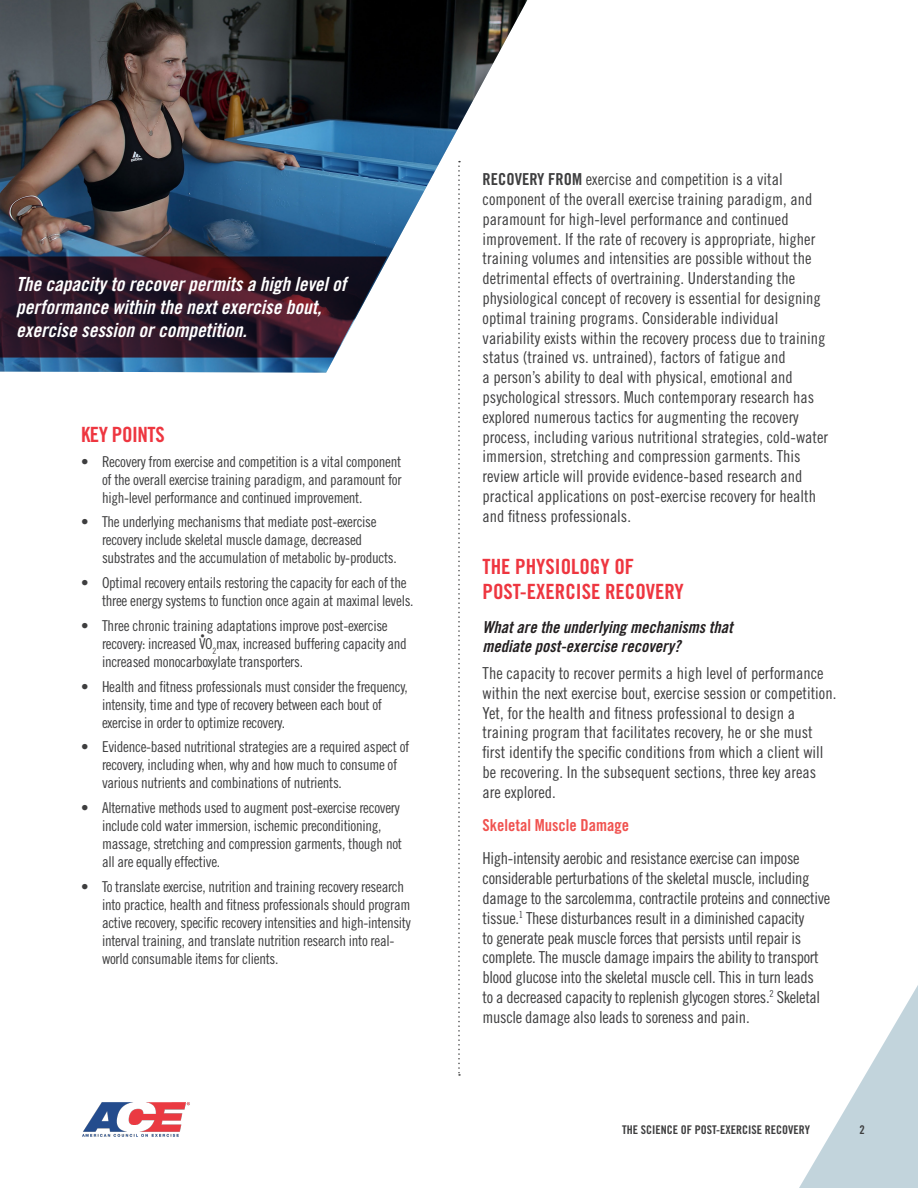
<style>
.page{position:relative;width:918px;height:1188px;background:#fff}
.page>*{position:absolute;margin:0;border:0;box-sizing:border-box;transform-origin:0 0}
.Section_Header{font:21px/25.2px "Trade Gothic LT Std Bd Cn 20";color:#ee3640}
.Section_Header-2{font:21px "Trade Gothic LT Std Bd Cn 20";letter-spacing:-.02em;color:#ee3640}
.Body_Copy{font:19.5px/23.4px "Trade Gothic LT Std Bd Cn 20 Obl";color:#fff}
.Body_Copy-2{font:16.5px/19.8px "Trade Gothic LT Std Cn 18";color:#3e3e3f}
.Body_Copy-3{font:16.5px/19.8px "Trade Gothic LT Std Cn 18";letter-spacing:-.02em;color:#3e3e3f}
.Subsection_Header{font:16.5px/19.8px "Trade Gothic LT Std Bd Cn 20 Obl";color:#231f20}
.Pull_Quote{font:16.5px "Trade Gothic LT Std Bd Cn 20";color:#f0524f}
.t1{font:15px/18px "Trade Gothic LT Std Cn 18";letter-spacing:-.02em;color:#3e3e3f}
.t2{font:12px "Trade Gothic LT Std Bd Cn 20";color:#3e3e3f}
.t3{font:8.7px "Trade Gothic LT Std Cn 18";color:#3e3e3f}
.s1{font-family:"Trade Gothic LT Std Bd Cn 20"}
</style>
<div class="page">
<svg style="left:799px;top:985px;width:119px;height:203px"></svg>
<svg style="left:458px;top:374px;width:2px;height:702px"></svg>
<img style="left:0;top:0;width:528px;height:373px">
<img style="left:82px;top:1102px;width:108px;height:35px">
<svg style="left:0;top:256px;width:387px;height:102px;background:#3b2433"></svg>
<p class="Body_Copy" style="left:16px;top:272px;width:332px">The capacity to recover permits a high level of performance within the next exercise bout, exercise session or competition.</p>
<p class="Section_Header-2" style="left:81px;top:422px;width:85px">KEY POINTS</p>
<p class="t1" style="left:102px;top:452px;width:301px;text-align:justify;text-indent:-21px">• Recovery from exercise and competition is a vital component of the overall exercise training paradigm, and paramount for high-level performance and continued improvement.</p>
<p class="t1" style="left:102px;top:513px;width:296px;text-indent:-21px">• The underlying mechanisms that mediate post-exercise recovery include skeletal muscle damage, decreased substrates and the accumulation of metabolic by-products.</p>
<p class="t1" style="left:102px;top:574px;width:313px;text-indent:-21px">• Optimal recovery entails restoring the capacity for each of the three energy systems to function once again at maximal levels.</p>
<p class="t1" style="left:102px;top:616px;width:306px;text-indent:-21px">• Three chronic training adaptations improve post-exercise recovery: increased VO<sub>2</sub>max, increased buffering capacity and</p>
<p class="t3" style="left:201px;top:631px;width:6px">•</p>
<p class="t1" style="left:102px;top:652px;width:203px">increased monocarboxylate transporters.</p>
<p class="t1" style="left:102px;top:677px;width:307px;text-indent:-21px">• Health and fitness professionals must consider the frequency, intensity, time and type of recovery between each bout of exercise in order to optimize recovery.</p>
<p class="t1" style="left:102px;top:738px;width:309px;text-indent:-21px">• Evidence-based nutritional strategies are a required aspect of recovery, including when, why and how much to consume of various nutrients and combinations of nutrients.</p>
<p class="t1" style="left:102px;top:799px;width:302px;text-indent:-21px">• Alternative methods used to augment post-exercise recovery include cold water immersion, ischemic preconditioning, massage, stretching and compression garments, though not all are equally effective.</p>
<p class="t1" style="left:102px;top:877px;width:310px;text-indent:-21px">• To translate exercise, nutrition and training recovery research into practice, health and fitness professionals should program active recovery, specific recovery intensities and high-intensity interval training, and translate nutrition research into real&shy;world consumable items for clients.</p>
<p class="Body_Copy-2" style="left:483px;top:169px;width:347px"><span class="s1">RECOVERY FROM</span> exercise and competition is a vital component of the overall exercise training paradigm, and paramount for high-level performance and continued improvement. If the rate of recovery is appropriate, higher training volumes and intensities are possible without the detrimental effects of overtraining. Understanding the physiological concept of recovery is essential for designing optimal training programs. Considerable individual variability exists within the recovery process due to training status (trained vs. untrained), factors of fatigue and<br>a person’s ability to deal with physical, emotional and psychological stressors. Much contemporary research has explored numerous tactics for augmenting the recovery process, including various nutritional strategies, cold-water immersion, stretching and compression garments. This review article will provide evidence-based research and practical applications on post-exercise recovery for health and fitness professionals.</p>
<p class="Section_Header" style="left:483px;top:554px;width:203px">THE PHYSIOLOGY OF<br>POST-EXERCISE RECOVERY</p>
<p class="Subsection_Header" style="left:483px;top:617px;width:252px">What are the underlying mechanisms that mediate post-exercise recovery?</p>
<p class="Body_Copy-2" style="left:483px;top:663px;width:355px">The capacity to recover permits a high level of performance within the next exercise bout, exercise session or competition.<br>Yet, for the health and fitness professional to design a training program that facilitates recovery, he or she must first identify the specific conditions from which a client will be recovering. In the subsequent sections, three key areas are explored.</p>
<p class="Pull_Quote" style="left:483px;top:815px;width:148px">Skeletal Muscle Damage</p>
<p class="Body_Copy-3" style="left:483px;top:848px;width:349px">High-intensity aerobic and resistance exercise can impose considerable perturbations of the skeletal muscle, including damage to the sarcolemma, contractile proteins and connective tissue.<sup>1</sup> These disturbances result in a diminished capacity<br>to generate peak muscle forces that persists until repair is complete. The muscle damage impairs the ability to transport blood glucose into the skeletal muscle cell. This in turn leads<br>to a decreased capacity to replenish glycogen stores.<sup>2</sup> Skeletal muscle damage also leads to soreness and pain.</p>
<p class="t2" style="left:622px;top:1122px;width:189px">THE SCIENCE OF POST-EXERCISE RECOVERY</p>
<p class="t2" style="left:859px;top:1122px;width:7px">2</p>
</div>
